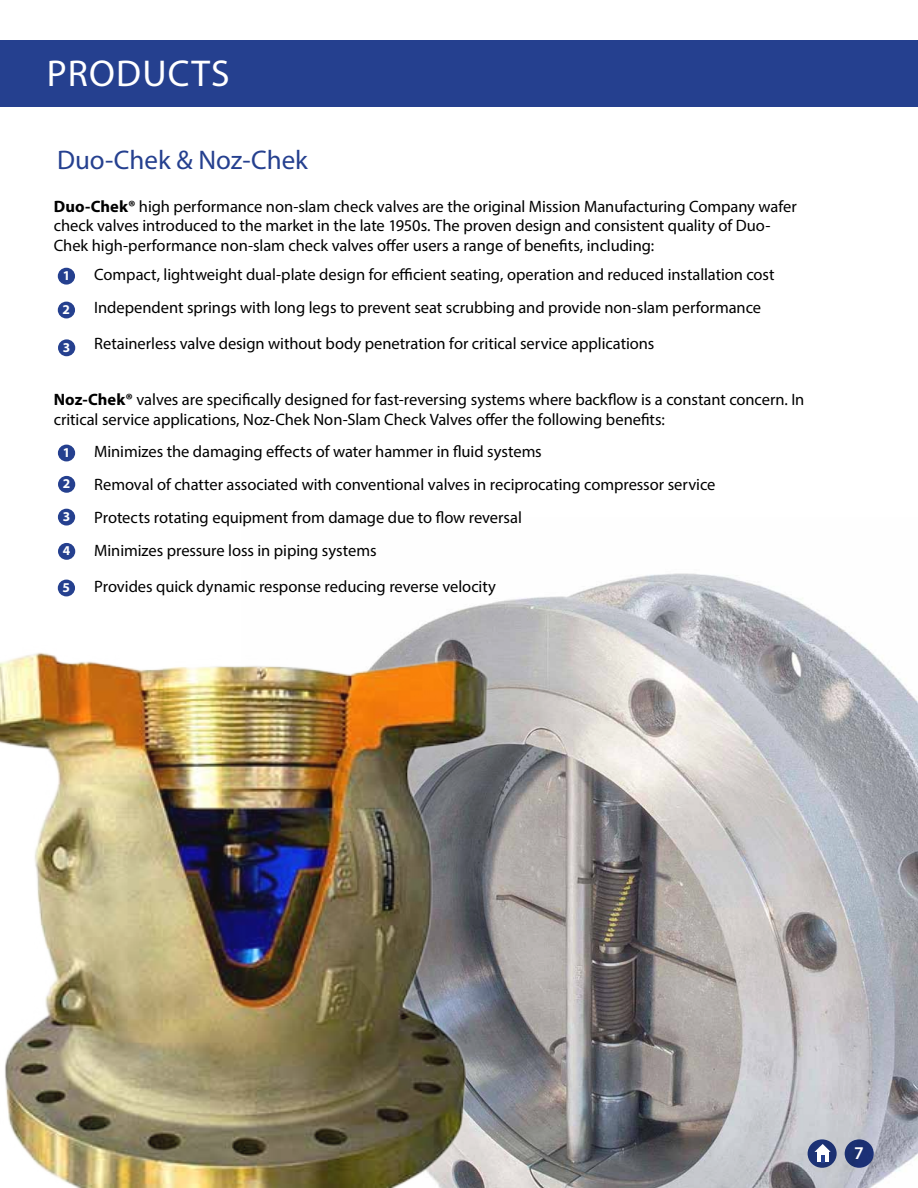
<style>
.page{position:relative;width:918px;height:1188px;background:#fff}
.page>*{position:absolute;margin:0;border:0;box-sizing:border-box;transform-origin:0 0}
.t1{font:37.5px "Myriad Pro";letter-spacing:.03em;color:#fff}
.t2{font:27px "Myriad Pro";color:#25408f}
.t3{font:600 18px "Myriad Pro";color:#fff}
.t4{font:16.5px/33px "Myriad Pro";letter-spacing:-.005em;color:#000}
.t5{font:700 13.5px "Myriad Pro";color:#fff}
.s1{font-weight:700}
</style>
<div class="page">
<img style="left:577px;top:573px;width:341px;height:615px">
<div style="left:845px;top:1139px;width:29px;height:29px;background:#1b3073;border-radius:50%"></div>
<svg style="left:808px;top:1139px;width:29px;height:29px"></svg>
<svg style="left:814px;top:1144px;width:17px;height:19px"></svg>
<div style="left:58px;top:543px;width:17px;height:17px;background:#25408f;border-radius:50%"></div>
<div style="left:58px;top:445px;width:17px;height:16px;background:#25408f;border-radius:50%"></div>
<div style="left:58px;top:476px;width:17px;height:17px;background:#25408f;border-radius:50%"></div>
<div style="left:58px;top:509px;width:17px;height:17px;background:#25408f;border-radius:50%"></div>
<div style="left:58px;top:268px;width:17px;height:17px;background:#25408f;border-radius:50%"></div>
<div style="left:58px;top:302px;width:17px;height:16px;background:#25408f;border-radius:50%"></div>
<div style="left:58px;top:339px;width:17px;height:17px;background:#25408f;border-radius:50%"></div>
<img style="left:0;top:579px;width:577px;height:609px">
<div style="left:0;top:40px;width:918px;height:66px;background:#25408f"></div>
<h1 class="t1" style="left:47px;top:51px;width:184px">PRODUCTS</h1>
<h2 class="t2" style="left:57px;top:143px;width:252px">Duo-Chek &amp; Noz-Chek</h2>
<p class="t4" style="left:54px;top:196px;width:745px;line-height:19.8px"><span class="s1">Duo-Chek®</span> high performance non-slam check valves are the original Mission Manufacturing Company wafer check valves introduced to the market in the late 1950s. The proven design and consistent quality of Duo-<br>Chek high-performance non-slam check valves offer users a range of benefits, including:</p>
<p class="t5" style="left:63px;top:267px;width:9px">1</p>
<p class="t5" style="left:63px;top:301px;width:9px">2</p>
<p class="t5" style="left:63px;top:339px;width:9px">3</p>
<p class="t4" style="left:94px;top:258px;width:682px">Compact, lightweight dual-plate design for efficient seating, operation and reduced installation cost<br>Independent springs with long legs to prevent seat scrubbing and provide non-slam performance</p>
<p class="t4" style="left:94px;top:327px;width:562px">Retainerless valve design without body penetration for critical service applications</p>
<p class="t4" style="left:54px;top:389px;width:752px;line-height:19.8px"><span class="s1">Noz-Chek®</span> valves are specifically designed for fast-reversing systems where backflow is a constant concern. In critical service applications, Noz-Chek Non-Slam Check Valves offer the following benefits:</p>
<p class="t5" style="left:63px;top:444px;width:9px">1</p>
<p class="t5" style="left:63px;top:475px;width:9px">2</p>
<p class="t5" style="left:63px;top:508px;width:9px">3</p>
<p class="t5" style="left:63px;top:542px;width:9px">4</p>
<p class="t5" style="left:63px;top:579px;width:9px">5</p>
<p class="t4" style="left:94px;top:435px;width:623px">Minimizes the damaging effects of water hammer in fluid systems<br>Removal of chatter associated with conventional valves in reciprocating compressor service Protects rotating equipment from damage due to flow reversal<br>Minimizes pressure loss in piping systems</p>
<p class="t4" style="left:94px;top:570px;width:403px">Provides quick dynamic response reducing reverse velocity</p>
<p class="t3" style="left:854px;top:1141px;width:11px">7</p>
</div>
